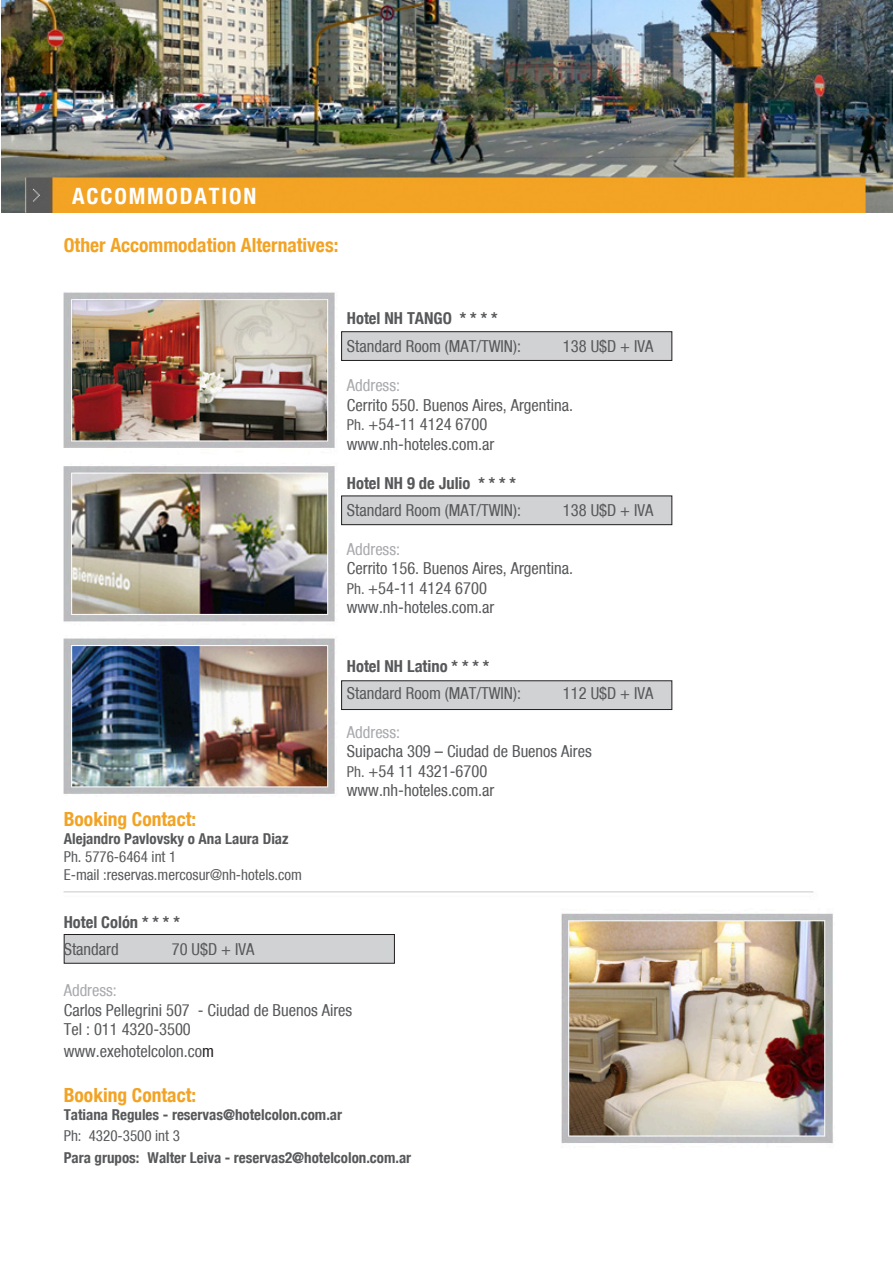
<style>
.page{position:relative;width:893px;height:1263px;background:#fff}
.page>*{position:absolute;margin:0;border:0;box-sizing:border-box;transform-origin:0 0}
.t1{font:700 condensed 22.5px "Helvetica Neue";letter-spacing:.08em;color:#fff}
.t2{font:700 condensed 19.5px "Helvetica Neue";color:#f2a324}
.t3{font:condensed 16.5px "Helvetica Neue";color:#57585a}
.t4{font:700 condensed 16.5px "Helvetica Neue";color:#57585a}
.t5{font:condensed 16.5px "Helvetica Neue";color:#a8a9ad}
.t6{font:700 condensed 15px "Helvetica Neue";color:#57585a}
.t7{font:condensed 15px "Helvetica Neue";color:#57585a}
.s1{font-size:15px}
.s2{color:#231f20}
</style>
<div class="page">
<img style="left:1px;top:0;width:892px;height:213px">
<img style="left:63px;top:292px;width:770px;height:852px">
<div style="left:342px;top:332px;width:330px;height:28px;background:#d1d2d4"></div>
<div style="left:341px;top:331px;width:331px;height:30px;border:1px solid #231f20"></div>
<div style="left:342px;top:496px;width:330px;height:29px;background:#d1d2d4"></div>
<div style="left:341px;top:495px;width:331px;height:30px;border:1px solid #231f20"></div>
<div style="left:342px;top:681px;width:330px;height:28px;background:#d1d2d4"></div>
<div style="left:341px;top:680px;width:331px;height:30px;border:1px solid #231f20"></div>
<div style="left:64px;top:934px;width:330px;height:29px;background:#d1d2d4"></div>
<div style="left:64px;top:934px;width:331px;height:30px;border:1px solid #231f20"></div>
<p class="t1" style="left:72px;top:182px;width:186px">ACCOMMODATION</p>
<p class="t2" style="left:64px;top:233px;width:276px">Other Accommodation Alternatives:</p>
<p class="t2" style="left:64px;top:807px;width:134px">Booking Contact:</p>
<p class="t6" style="left:64px;top:829px;width:226px">Alejandro Pavlovsky o Ana Laura Diaz</p>
<p class="t7" style="left:64px;top:847px;width:114px">Ph. 5776-6464 int 1</p>
<p class="t7" style="left:64px;top:865px;width:240px">E-mail :reservas.mercosur@nh-hotels.com</p>
<p class="t4" style="left:347px;top:308px;width:152px">Hotel NH TANGO * * * *</p>
<p class="t3" style="left:347px;top:337px;width:176px">Standard Room (MAT/TWIN):</p>
<p class="t3" style="left:563px;top:337px;width:92px">138 U$D + IVA</p>
<p class="t5" style="left:347px;top:376px;width:55px">Address:</p>
<p class="t3" style="left:347px;top:395px;width:228px">Cerrito 550. Buenos Aires, Argentina.</p>
<p class="t3" style="left:347px;top:415px;width:142px"><span class="s1">Ph.</span> +54-11 4124 6700</p>
<p class="t3" style="left:347px;top:434px;width:149px">www.nh-hoteles.com.ar</p>
<p class="t4" style="left:347px;top:473px;width:171px">Hotel NH 9 de Julio * * * *</p>
<p class="t3" style="left:347px;top:500px;width:176px">Standard Room (MAT/TWIN):</p>
<p class="t3" style="left:563px;top:500px;width:92px">138 U$D + IVA</p>
<p class="t5" style="left:347px;top:539px;width:55px">Address:</p>
<p class="t3" style="left:347px;top:559px;width:228px">Cerrito 156. Buenos Aires, Argentina.</p>
<p class="t3" style="left:347px;top:578px;width:142px"><span class="s1">Ph.</span> +54-11 4124 6700</p>
<p class="t3" style="left:347px;top:598px;width:149px">www.nh-hoteles.com.ar</p>
<p class="t4" style="left:347px;top:656px;width:144px">Hotel NH Latino * * * *</p>
<p class="t3" style="left:347px;top:683px;width:176px">Standard Room (MAT/TWIN):</p>
<p class="t3" style="left:563px;top:683px;width:92px">112 U$D + IVA</p>
<p class="t5" style="left:347px;top:722px;width:55px">Address:</p>
<p class="t3" style="left:347px;top:742px;width:246px">Suipacha 309 – Ciudad de Buenos Aires</p>
<p class="t3" style="left:347px;top:761px;width:142px"><span class="s1">Ph.</span> +54 11 4321-6700</p>
<p class="t3" style="left:347px;top:781px;width:149px">www.nh-hoteles.com.ar</p>
<p class="t4" style="left:64px;top:912px;width:118px">Hotel Colón * * * *</p>
<p class="t3" style="left:64px;top:940px;width:56px">Standard</p>
<p class="t3" style="left:172px;top:940px;width:84px">70 U$D + IVA</p>
<p class="t5" style="left:64px;top:981px;width:55px">Address:</p>
<p class="t3" style="left:64px;top:1000px;width:290px">Carlos Pellegrini 507 - Ciudad de Buenos Aires</p>
<p class="t3" style="left:64px;top:1020px;width:129px">Tel : 011 4320-3500</p>
<p class="t3" style="left:64px;top:1041px;width:152px">www.exehotelcolon.co<span class="s2">m</span></p>
<p class="t2" style="left:64px;top:1083px;width:134px">Booking Contact:</p>
<p class="t6" style="left:64px;top:1105px;width:280px">Tatiana Regules - reservas@hotelcolon.com.ar</p>
<p class="t7" style="left:64px;top:1127px;width:118px">Ph: 4320-3500 int 3</p>
<p class="t6" style="left:64px;top:1148px;width:349px">Para grupos: Walter Leiva - reservas2@hotelcolon.com.ar</p>
</div>
